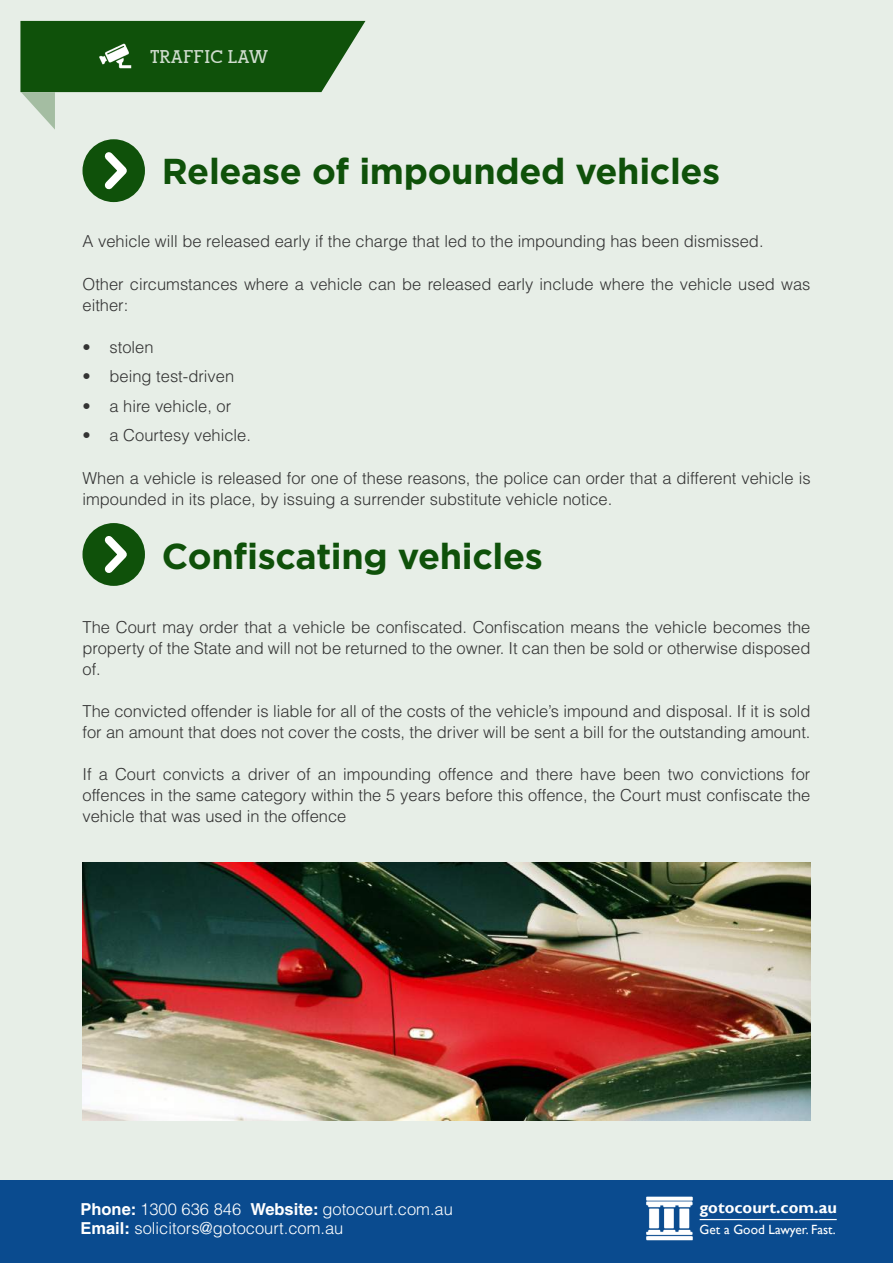
<style>
.page{position:relative;width:893px;height:1263px;background:#fff}
.page>*{position:absolute;margin:0;border:0;box-sizing:border-box;transform-origin:0 0}
.t1{font:700 36px "Gotham";letter-spacing:-.01em;color:#0f510a}
.t2{font:700 18px "Alexandria FLF";color:#fff}
.t3{font:300 16.5px/21px "Helvetica";color:#333}
.t4{font:300 16.5px/19.8px "Helvetica";color:#fff}
.t5{font:700 16.35px "Gill Sans";color:#fff}
.t6{font:13.35px "Gill Sans";color:#fff}
.s1{font-weight:700}
</style>
<div class="page">
<div style="left:0;top:0;width:893px;height:1195px;background:#e7eee7"></div>
<svg style="left:20px;top:21px;width:345px;height:109px"></svg>
<img style="left:89px;top:28px;width:56px;height:56px">
<div style="left:0;top:1180px;width:893px;height:83px;background:#0a4b8f"></div>
<img style="left:647px;top:1196px;width:46px;height:45px">
<hr style="left:700px;top:1219px;width:137px;height:1px;background:#fff">
<div style="left:82px;top:139px;width:63px;height:63px;background:#0f510a;border-radius:50%"></div>
<svg style="left:104px;top:145px;width:30px;height:52px"></svg>
<img style="left:82px;top:862px;width:728px;height:258px">
<div style="left:82px;top:523px;width:63px;height:63px;background:#0f510a;border-radius:50%"></div>
<svg style="left:104px;top:528px;width:30px;height:52px"></svg>
<p class="t2" style="left:149px;top:47px;width:121px">TRAFFIC LAW</p>
<h1 class="t1" style="left:162px;top:147px;width:560px">Release of impounded vehicles</h1>
<p class="t3" style="left:82px;top:230px;width:683px">A vehicle will be released early if the charge that led to the impounding has been dismissed.</p>
<p class="t3" style="left:82px;top:273px;width:729px">Other circumstances where a vehicle can be released early include where the vehicle used was either:</p>
<p class="t3" style="left:82px;top:336px;width:73px">• stolen</p>
<p class="t3" style="left:82px;top:365px;width:153px">• being test-driven</p>
<p class="t3" style="left:82px;top:395px;width:150px">• a hire vehicle, or</p>
<p class="t3" style="left:82px;top:424px;width:170px">• a Courtesy vehicle.</p>
<p class="t3" style="left:82px;top:467px;width:730px">When a vehicle is released for one of these reasons, the police can order that a different vehicle is impounded in its place, by issuing a surrender substitute vehicle notice.</p>
<h1 class="t1" style="left:162px;top:532px;width:382px">Confiscating vehicles</h1>
<p class="t3" style="left:82px;top:616px;width:729px;text-align:justify">The Court may order that a vehicle be confiscated. Confiscation means the vehicle becomes the property of the State and will not be returned to the owner. It can then be sold or otherwise disposed of.</p>
<p class="t3" style="left:82px;top:700px;width:730px">The convicted offender is liable for all of the costs of the vehicle’s impound and disposal. If it is sold for an amount that does not cover the costs, the driver will be sent a bill for the outstanding amount.</p>
<p class="t3" style="left:82px;top:763px;width:729px;text-align:justify">If a Court convicts a driver of an impounding offence and there have been two convictions for offences in the same category within the 5 years before this offence, the Court must confiscate the vehicle that was used in the offence</p>
<p class="t4" style="left:80px;top:1198px;width:374px"><span class="s1">Phone:</span> 1300 636 846 <span class="s1">Website:</span> gotocourt.com.au<br><span class="s1">Email:</span> solicitors@gotocourt.com.au</p>
<p class="t5" style="left:700px;top:1197px;width:139px">gotocourt.com.au</p>
<p class="t6" style="left:700px;top:1221px;width:137px">Get a Good Lawyer. Fast.</p>
</div>
